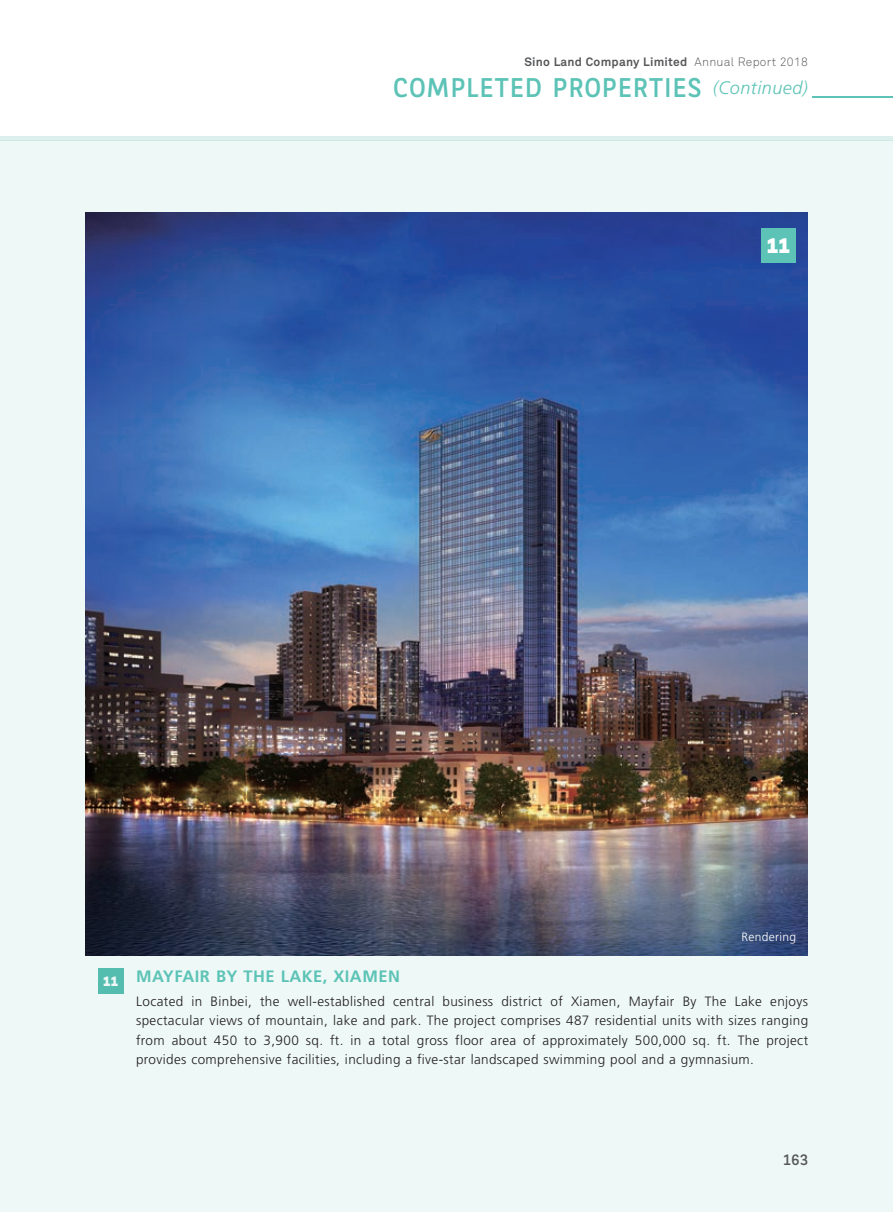
<style>
.page{position:relative;width:893px;height:1212px;background:#fff}
.page>*{position:absolute;margin:0;border:0;box-sizing:border-box;transform-origin:0 0}
.t1{font:27px "BNPP Sans";letter-spacing:.025em;color:#5cc3b6}
.t2{font:800 21px "BNPP Sans";color:#fff}
.t3{font:700 16.5px "Frutiger LT Std";letter-spacing:.03em;color:#5cc3b6}
.t4{font:15px "BNPP Sans";color:#57585a}
.t5{font:300 13.5px/19.5px "Frutiger LT Std";letter-spacing:.03em;color:#231f20;text-align:justify}
.t6{font:800 13.5px "BNPP Sans";color:#fff}
.t7{font:700 12px "Akkurat Pro";letter-spacing:.02em;color:#57585a}
.t8{font:300 12px "Frutiger LT Std";letter-spacing:.03em;color:#fff}
.s1{font-family:"Akkurat Light Pro";font-weight:400}
.s2{font-family:"Frutiger LT Std";font-weight:300;font-style:italic;font-size:18px}
</style>
<div class="page">
<div style="left:0;top:140px;width:893px;height:1072px;background:#eef8f6"></div>
<hr style="left:0;top:136px;width:893px;height:4px;background:#ddf0ed">
<hr style="left:812px;top:96px;width:81px;height:1px;background:#5cc3b6">
<img style="left:85px;top:213px;width:723px;height:742px">
<div style="left:761px;top:229px;width:34px;height:34px;background:#5cc3b6"></div>
<div style="left:98px;top:968px;width:25px;height:26px;background:#55bdaf"></div>
<p class="t7" style="left:524px;top:54px;width:285px">Sino Land Company Limited <span class="s1">Annual Report 2018</span></p>
<h1 class="t1" style="left:393px;top:70px;width:416px">cOMPLETED PROPERTIES <span class="s2">(Continued)</span></h1>
<p class="t2" style="left:767px;top:231px;width:24px">11</p>
<p class="t6" style="left:103px;top:972px;width:16px">11</p>
<p class="t8" style="left:741px;top:930px;width:56px">Rendering</p>
<p class="t3" style="left:136px;top:967px;width:263px">MAYFAIR BY THE LAKE, XIAMEN</p>
<p class="t5" style="left:136px;top:991px;width:674px">Located in Binbei, the well-established central business district of Xiamen, Mayfair By The Lake enjoys spectacular views of mountain, lake and park. The project comprises 487 residential units with sizes ranging from about 450 to 3,900 sq. ft. in a total gross floor area of approximately 500,000 sq. ft. The project provides comprehensive facilities, including a five-star landscaped swimming pool and a gymnasium.</p>
<p class="t4" style="left:783px;top:1150px;width:26px">163</p>
</div>
